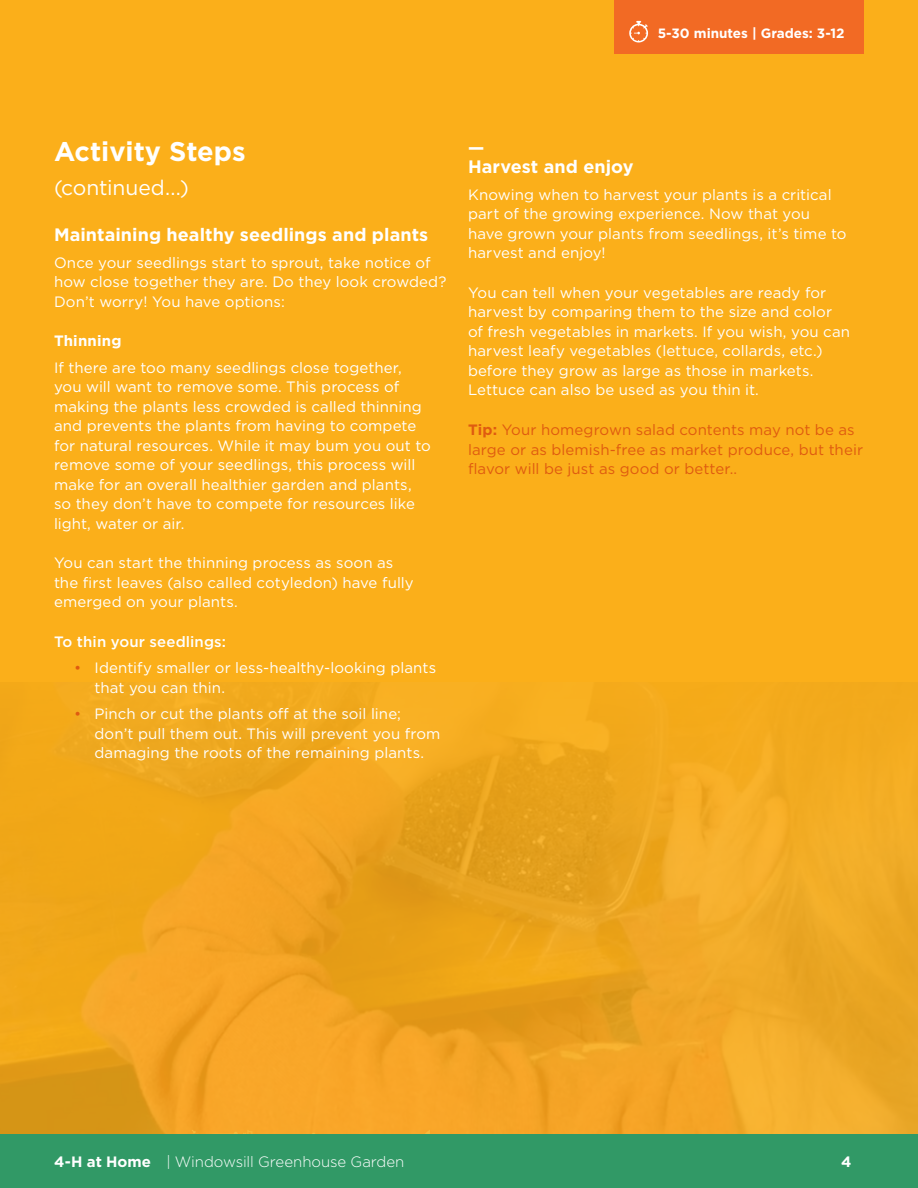
<style>
.page{position:relative;width:918px;height:1188px;background:#fff}
.page>*{position:absolute;margin:0;border:0;box-sizing:border-box;transform-origin:0 0}
.t1{font:700 27px "Gotham";color:#fff}
.t2{font:21px "Gotham";letter-spacing:-.005em;color:#fff}
.t3{font:700 18px/19.5px "Gotham";letter-spacing:.005em;color:#fff}
.t4{font:15px/19.5px "Gotham";letter-spacing:.005em;color:#fff}
.t5{font:15px/19.5px "Gotham";letter-spacing:.005em;color:#df5b10}
.t6{font:300 15px "Gotham";color:#fff}
.t7{font:500 15px "Gotham";letter-spacing:.01em;color:#fff}
.t8{font:700 15px "Gotham";letter-spacing:.01em;color:#fff}
.t9{font:700 13.5px "Gotham";color:#fff}
.s1{color:#df5b10}
.s2{font-weight:700}
</style>
<div class="page">
<div style="left:0;top:1134px;width:918px;height:54px;background:#319966"></div>
<div style="left:0;top:0;width:918px;height:1134px;background:#fbaf1a"></div>
<div style="left:614px;top:0;width:250px;height:54px;background:#f26a24"></div>
<svg style="left:629px;top:21px;width:19px;height:21px"></svg>
<img style="left:0;top:683px;width:918px;height:451px">
<p class="t9" style="left:658px;top:25px;width:188px">5-30 minutes | Grades: 3-12</p>
<h1 class="t1" style="left:54px;top:134px;width:193px">Activity Steps</h1>
<h2 class="t2" style="left:54px;top:174px;width:136px">(continued...)</h2>
<p class="t3" style="left:54px;top:225px;width:376px">Maintaining healthy seedlings and plants</p>
<p class="t4" style="left:54px;top:252px;width:394px">Once your seedlings start to sprout, take notice of how close together they are. Do they look crowded?<br>Don’t worry! You have options:</p>
<p class="t8" style="left:54px;top:331px;width:69px">Thinning</p>
<p class="t4" style="left:54px;top:357px;width:378px">If there are too many seedlings close together, you will want to remove some. This process of making the plants less crowded is called thinning and prevents the plants from having to compete for natural resources. While it may bum you out to remove some of your seedlings, this process will make for an overall healthier garden and plants, so they don’t have to compete for resources like light, water or air.</p>
<p class="t4" style="left:54px;top:553px;width:361px">You can start the thinning process as soon as the first leaves (also called cotyledon) have fully emerged on your plants.</p>
<p class="t7" style="left:54px;top:632px;width:174px">To thin your seedlings:</p>
<p class="t4" style="left:94px;top:658px;width:343px;text-indent:-20px"><span class="s1">•</span> Identify smaller or less-healthy-looking plants that you can thin.</p>
<p class="t4" style="left:94px;top:704px;width:348px;text-indent:-20px"><span class="s1">•</span> Pinch or cut the plants off at the soil line; don’t pull them out. This will prevent you from damaging the roots of the remaining plants.</p>
<p class="t3" style="left:468px;top:138px;width:167px">—<br>Harvest and enjoy</p>
<p class="t4" style="left:468px;top:184px;width:380px">Knowing when to harvest your plants is a critical part of the growing experience. Now that you have grown your plants from seedlings, it’s time to harvest and enjoy!</p>
<p class="t4" style="left:468px;top:283px;width:384px">You can tell when your vegetables are ready for harvest by comparing them to the size and color of fresh vegetables in markets. If you wish, you can harvest leafy vegetables (lettuce, collards, etc.) before they grow as large as those in markets.<br>Lettuce can also be used as you thin it.</p>
<p class="t5" style="left:468px;top:420px;width:397px"><span class="s2">Tip:</span> Your homegrown salad contents may not be as large or as blemish-free as market produce, but their flavor will be just as good or better..</p>
<p class="t6" style="left:54px;top:1152px;width:352px"><span class="s2">4-H at Home</span> | Windowsill Greenhouse Garden</p>
<p class="t8" style="left:841px;top:1152px;width:12px">4</p>
</div>
